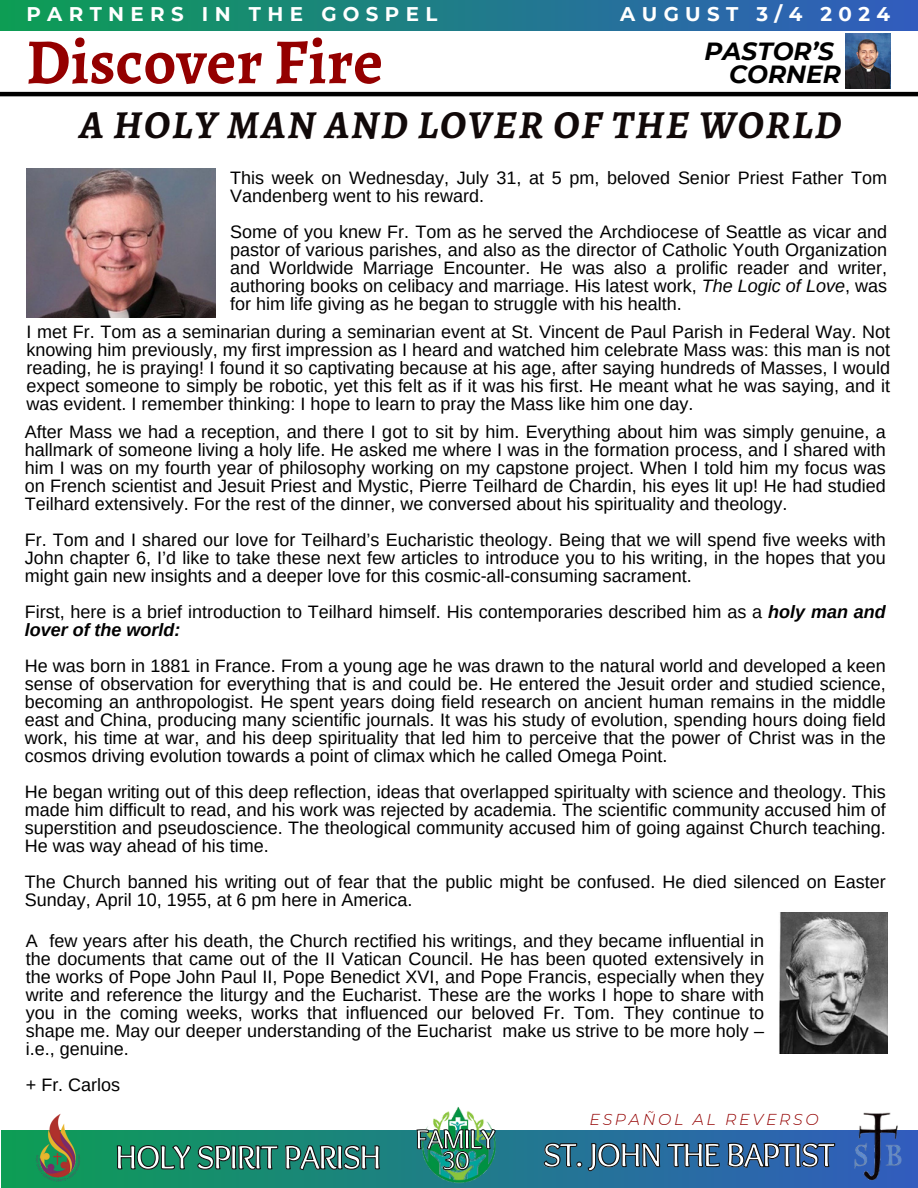
<style>
.page{position:relative;width:918px;height:1188px;background:#fff}
.page>*{position:absolute;margin:0;border:0;box-sizing:border-box;transform-origin:0 0}
.t1{font:700 64.35px "Alegreya";color:#940000}
.t2{font:italic 700 39.75px "Alegreya";letter-spacing:.05em;color:#110909}
.t3{font:700 34.65px "Sukar";letter-spacing:-.04em;color:#fff}
.t4{font:700 28.35px "Sukar";letter-spacing:-.04em;color:#fff}
.t5{font:700 26.7px "Sukar";color:#fff}
.t6{font:italic 700 24.75px/23.7px "Montserrat";color:#000;text-align:right}
.t7{font:700 19.8px "Montserrat";letter-spacing:.32em;color:#fff}
.t8{font:18px/18px "Arimo";color:#000;text-align:justify}
.t9{font:italic 300 15.75px "Montserrat";letter-spacing:.17em;color:#940000}
.s1{font-style:italic}
.s2{font-weight:700;font-style:italic}
</style>
<div class="page">
<div style="left:0;top:0;width:918px;height:31px;background:linear-gradient(to right,#0d9d54,#325cbe)"></div>
<svg style="left:1px;top:1131px;width:835px;height:57px;background:#1f7c88"></svg>
<img style="left:1px;top:1113px;width:115px;height:70px">
<img style="left:836px;top:1112px;width:82px;height:76px">
<img style="left:846px;top:34px;width:45px;height:55px">
<hr style="left:0;top:92px;width:918px;height:4px;background:#000">
<svg style="left:116px;top:1144px;width:265px;height:27px;background:#156f5a"></svg>
<img style="left:413px;top:1106px;width:85px;height:82px">
<img style="left:416px;top:1129px;width:80px;height:42px">
<img style="left:779px;top:912px;width:109px;height:142px">
<img style="left:27px;top:169px;width:189px;height:148px">
<svg style="left:543px;top:1142px;width:293px;height:30px;background:#245a86"></svg>
<p class="t7" style="left:27px;top:2px;width:412px">PARTNERS IN THE GOSPEL</p>
<h6 class="t1" style="left:26px;top:18px;width:359px">Discover Fire</h6>
<p class="t7" style="left:620px;top:2px;width:271px">AUGUST 3/4 2024</p>
<p class="t6" style="left:705px;top:39px;width:138px">PASTOR’S<br>CORNER</p>
<p class="t2" style="left:80px;top:98px;width:763px">A HOLY MAN AND LOVER OF THE WORLD</p>
<p class="t8" style="left:230px;top:169px;width:659px">This week on Wednesday, July 31, at 5 pm, beloved Senior Priest Father Tom<br>Vandenberg went to his reward.</p>
<p class="t8" style="left:230px;top:223px;width:659px">Some of you knew Fr. Tom as he served the Archdiocese of Seattle as vicar and pastor of various parishes, and also as the director of Catholic Youth Organization and Worldwide Marriage Encounter. He was also a prolific reader and writer, authoring books on celibacy and marriage. His latest work, <span class="s1">The Logic of Love</span>, was for him life giving as he began to struggle with his health.</p>
<p class="t8" style="left:27px;top:323px;width:865px">I met Fr. Tom as a seminarian during a seminarian event at St. Vincent de Paul Parish in Federal Way. Not knowing him previously, my first impression as I heard and watched him celebrate Mass was: this man is not reading, he is praying! I found it so captivating because at his age, after saying hundreds of Masses, I would expect someone to simply be robotic, yet this felt as if it was his first. He meant what he was saying, and it was evident. I remember thinking: I hope to learn to pray the Mass like him one day.</p>
<p class="t8" style="left:25px;top:423px;width:863px">After Mass we had a reception, and there I got to sit by him. Everything about him was simply genuine, a hallmark of someone living a holy life. He asked me where I was in the formation process, and I shared with him I was on my fourth year of philosophy working on my capstone project. When I told him my focus was on French scientist and Jesuit Priest and Mystic, Pierre Teilhard de Chardin, his eyes lit up! He had studied Teilhard extensively. For the rest of the dinner, we conversed about his spirituality and theology.</p>
<p class="t8" style="left:25px;top:531px;width:863px">Fr. Tom and I shared our love for Teilhard’s Eucharistic theology. Being that we will spend five weeks with John chapter 6, I’d like to take these next few articles to introduce you to his writing, in the hopes that you might gain new insights and a deeper love for this cosmic-all-consuming sacrament.</p>
<p class="t8" style="left:25px;top:603px;width:863px">First, here is a brief introduction to Teilhard himself. His contemporaries described him as a <span class="s2">holy man and lover of the world:</span></p>
<p class="t8" style="left:25px;top:657px;width:863px">He was born in 1881 in France. From a young age he was drawn to the natural world and developed a keen sense of observation for everything that is and could be. He entered the Jesuit order and studied science, becoming an anthropologist. He spent years doing field research on ancient human remains in the middle east and China, producing many scientific journals. It was his study of evolution, spending hours doing field work, his time at war, and his deep spirituality that led him to perceive that the power of Christ was in the cosmos driving evolution towards a point of climax which he called Omega Point.</p>
<p class="t8" style="left:25px;top:783px;width:863px">He began writing out of this deep reflection, ideas that overlapped spiritualty with science and theology. This made him difficult to read, and his work was rejected by academia. The scientific community accused him of superstition and pseudoscience. The theological community accused him of going against Church teaching.<br>He was way ahead of his time.</p>
<p class="t8" style="left:25px;top:873px;width:863px">The Church banned his writing out of fear that the public might be confused. He died silenced on Easter<br>Sunday, April 10, 1955, at 6 pm here in America.</p>
<h3 class="t8" style="left:26px;top:931px;width:740px">A few years after his death, the Church rectified his writings, and they became influential in the documents that came out of the II Vatican Council. He has been quoted extensively in the works of Pope John Paul II, Pope Benedict XVI, and Pope Francis, especially when they write and reference the liturgy and the Eucharist. These are the works I hope to share with you in the coming weeks, works that influenced our beloved Fr. Tom. They continue to shape me. May our deeper understanding of the Eucharist make us strive to be more holy – i.e., genuine.</h3>
<h3 class="t8" style="left:26px;top:1075px;width:96px">+ Fr. Carlos</h3>
<h3 class="t4" style="left:415px;top:1123px;width:81px">FAMILY</h3>
<h3 class="t3" style="left:115px;top:1137px;width:267px">HOLY SPIRIT PARISH</h3>
<h3 class="t5" style="left:442px;top:1145px;width:29px">30</h3>
<p class="t9" style="left:589px;top:1110px;width:231px">ESPAÑOL AL REVERSO</p>
<h3 class="t3" style="left:543px;top:1135px;width:293px">ST. JOHN THE BAPTIST</h3>
</div>
